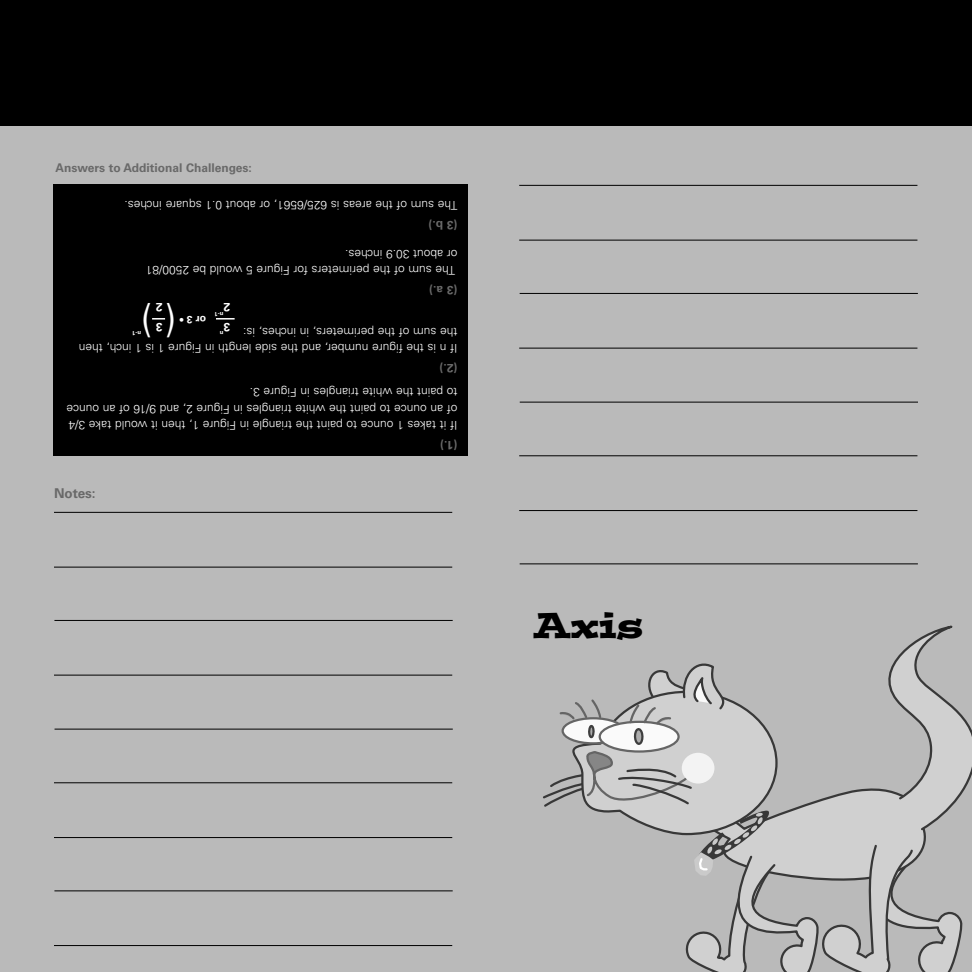
<style>
.page{position:relative;width:972px;height:972px;background:#fff}
.page>*{position:absolute;margin:0;border:0;box-sizing:border-box;transform-origin:0 0}
.t1{font:300 42px "Univers";color:#fff}
.t2{font:36px "Postino";color:#000}
.t3{font:700 13.5px "Univers";color:#696969}
.t4{font:300 12px/16.5px "Univers";color:#fff}
.t5{font:700 12px "Univers";color:#696969}
.t6{font:700 12px "Univers";color:#fff}
.t7{font:700 10.5px "Univers";color:#fff}
.t8{font:700 6px "Univers";color:#fff}
</style>
<div class="page">
<div style="left:0;top:108px;width:972px;height:864px;background:#bababa"></div>
<div style="left:0;top:0;width:972px;height:126px;background:#000"></div>
<div style="left:54px;top:184px;width:414px;height:272px;background:#000"></div>
<svg style="left:216px;top:318px;width:19px;height:2px"></svg>
<svg style="left:152px;top:318px;width:13px;height:2px"></svg>
<svg style="left:543px;top:625px;width:429px;height:347px"></svg>
<hr style="left:54px;top:512px;width:398px;height:1px;background:#000">
<hr style="left:54px;top:567px;width:398px;height:1px;background:#000">
<hr style="left:54px;top:620px;width:399px;height:1px;background:#000">
<hr style="left:54px;top:675px;width:398px;height:1px;background:#000">
<hr style="left:55px;top:729px;width:398px;height:1px;background:#000">
<hr style="left:54px;top:783px;width:398px;height:1px;background:#000">
<hr style="left:54px;top:837px;width:398px;height:1px;background:#000">
<hr style="left:54px;top:891px;width:399px;height:1px;background:#000">
<hr style="left:54px;top:945px;width:398px;height:1px;background:#000">
<hr style="left:519px;top:185px;width:398px;height:1px;background:#000">
<hr style="left:519px;top:240px;width:398px;height:1px;background:#000">
<hr style="left:520px;top:293px;width:398px;height:1px;background:#000">
<hr style="left:519px;top:348px;width:398px;height:1px;background:#000">
<hr style="left:520px;top:402px;width:398px;height:1px;background:#000">
<hr style="left:519px;top:456px;width:398px;height:1px;background:#000">
<hr style="left:519px;top:510px;width:398px;height:1px;background:#000">
<hr style="left:520px;top:564px;width:398px;height:1px;background:#000">
<p class="t5" style="left:56px;top:163px;width:198px">Answers to Additional Challenges:</p>
<p class="t4" style="left:458px;top:213px;width:334px;rotate:-180deg">The sum of the areas is 625/6561, or about 0.1 square inches.</p>
<p class="t5" style="left:458px;top:230px;width:30px;rotate:-180deg">(3 b.)</p>
<p class="t4" style="left:458px;top:278px;width:313px;rotate:-180deg">The sum of the perimeters for Figure 5 would be 2500/81 or about 30.9 inches.</p>
<p class="t5" style="left:458px;top:294px;width:30px;rotate:-180deg">(3 a.)</p>
<h1 class="t1" style="left:177px;top:337px;width:38px;rotate:-180deg">( )</h1>
<p class="t6" style="left:163px;top:312px;width:8px;rotate:-180deg">2</p>
<p class="t6" style="left:230px;top:312px;width:8px;rotate:-180deg">2</p>
<p class="t8" style="left:223px;top:316px;width:10px;rotate:-180deg">n-1</p>
<p class="t7" style="left:206px;top:323px;width:28px;rotate:-180deg">or 3•</p>
<p class="t6" style="left:163px;top:331px;width:8px;rotate:-180deg">3</p>
<p class="t6" style="left:230px;top:331px;width:8px;rotate:-180deg">3</p>
<p class="t4" style="left:458px;top:356px;width:380px;rotate:-180deg">If n is the figure number, and the side length in Figure 1 is 1 inch, then the sum of the perimeters, in inches, is:</p>
<p class="t8" style="left:141px;top:335px;width:10px;rotate:-180deg">n-1</p>
<p class="t8" style="left:223px;top:335px;width:5px;rotate:-180deg">n</p>
<p class="t5" style="left:458px;top:372px;width:19px;rotate:-180deg">(2.)</p>
<p class="t4" style="left:458px;top:433px;width:393px;rotate:-180deg">If it takes 1 ounce to paint the triangle in Figure 1, then it would take 3/4 of an ounce to paint the white triangles in Figure 2, and 9/16 of an ounce to paint the white triangles in Figure 3.</p>
<p class="t3" style="left:54px;top:488px;width:43px">Notes:</p>
<p class="t5" style="left:458px;top:450px;width:19px;rotate:-180deg">(1.)</p>
<h2 class="t2" style="left:533px;top:613px;width:112px">Axis</h2>
</div>
